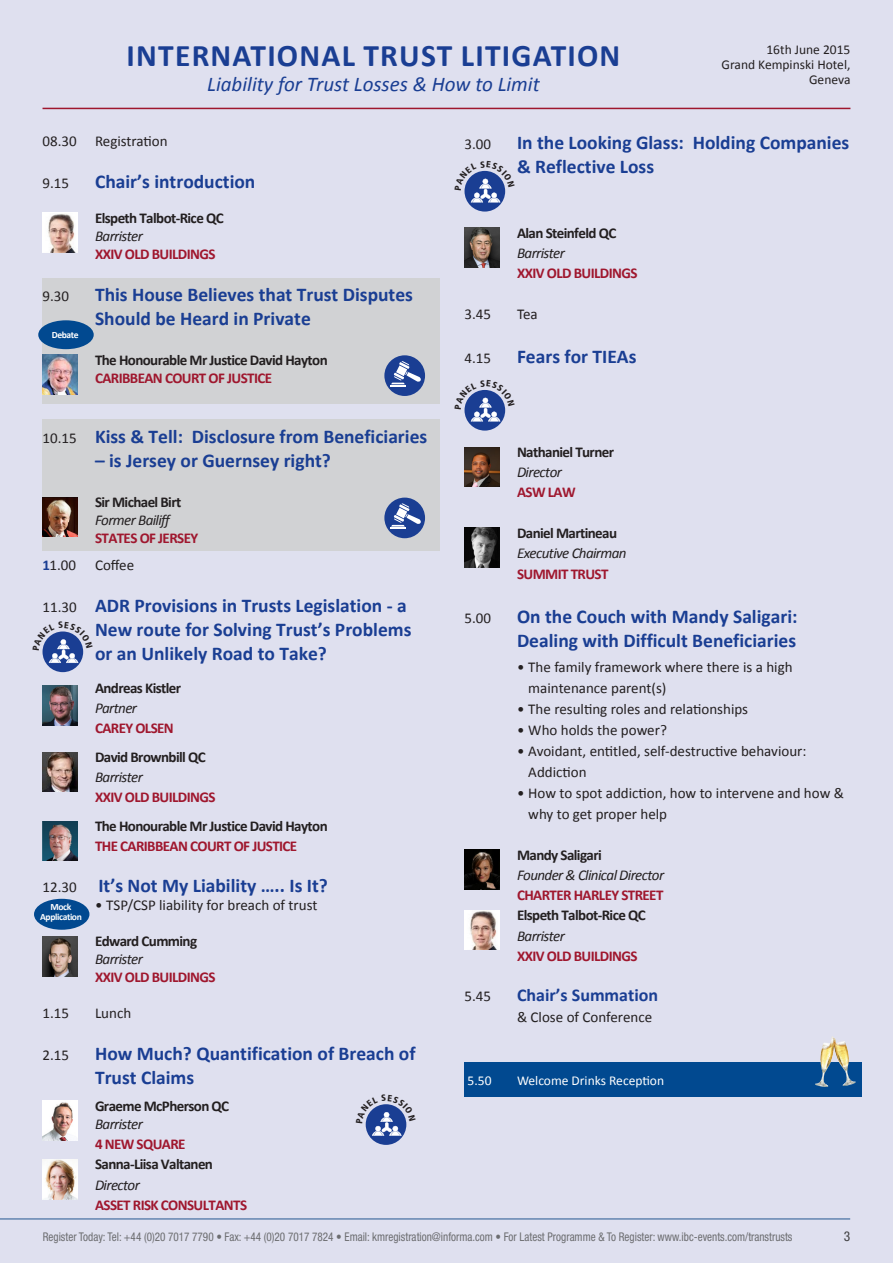
<style>
.page{position:relative;width:893px;height:1263px;background:#dfe0ef}
.page>*{position:absolute;margin:0;border:0;box-sizing:border-box;transform-origin:0 0}
.t1{font:700 31.5px "Calibri";letter-spacing:.04em;color:#1a3e93}
.t2{font:italic 21px "Calibri";color:#1a3e93}
.letzte_zeile{font:700 19.5px/24px "Calibri";color:#1a3e93}
.t3{font:700 18px "Calibri";color:#1a3e93}
.letzte_zeile-2{font:15px/21px "Calibri";color:#231f20}
.letzte_zeile-3{font:700 15px/20.2px "Calibri";letter-spacing:-.04em;color:#231f20}
.letzte_zeile-4{font:700 15px/18px "Calibri";letter-spacing:-.04em;color:#9f172e}
.letzte_zeile-5{font:italic 15px/20.2px "Calibri";letter-spacing:-.04em;color:#231f20}
.t4{font:13.5px/15px "Calibri";color:#231f20;text-align:right}
.t5{font:13.5px "Calibri";color:#fff}
.t6{font:condensed 13.5px "Helvetica Neue";color:#3e3e3f}
.t7{font:condensed 12px "Helvetica Neue";color:#6c6d70;scale:.93 1}
.t8{font:700 9.6px/9.9px "Calibri";letter-spacing:-.04em;color:#fff;text-align:center}
.s1{font-weight:400;font-size:15px;color:#231f20}
.s2{font-weight:700;color:#1a3e93}
.s3{color:#9f172e}
.s4{color:#231f20}
.s5{font-weight:400;font-style:italic;color:#231f20}
.s6{font-weight:400;font-style:italic}
.s7{font-weight:700;font-style:normal}
.s8{font-weight:700;font-style:normal;color:#9f172e}
</style>
<div class="page">
<hr style="left:0;top:1218px;width:850px;height:1px;background:#255890">
<div style="left:43px;top:279px;width:397px;height:125px;background:#d1d2d4"></div>
<div style="left:43px;top:419px;width:397px;height:132px;background:#d1d2d4"></div>
<div style="left:43px;top:212px;width:35px;height:40px;background:#fff"></div>
<img style="left:48px;top:213px;width:27px;height:39px">
<img style="left:43px;top:355px;width:35px;height:39px">
<div style="left:43px;top:497px;width:35px;height:40px;background:#1f0a06"></div>
<img style="left:43px;top:498px;width:35px;height:39px">
<img style="left:43px;top:686px;width:35px;height:39px">
<img style="left:43px;top:752px;width:35px;height:40px">
<img style="left:43px;top:821px;width:35px;height:40px">
<img style="left:43px;top:936px;width:35px;height:40px">
<img style="left:43px;top:1101px;width:35px;height:39px">
<img style="left:43px;top:1159px;width:35px;height:40px">
<img style="left:464px;top:228px;width:36px;height:39px">
<img style="left:464px;top:447px;width:36px;height:39px">
<img style="left:464px;top:528px;width:36px;height:39px">
<img style="left:464px;top:849px;width:36px;height:40px">
<div style="left:464px;top:910px;width:36px;height:40px;background:#fff"></div>
<img style="left:470px;top:911px;width:27px;height:39px">
<div style="left:464px;top:1063px;width:398px;height:34px;background:#014990"></div>
<img style="left:815px;top:1036px;width:40px;height:51px">
<div style="left:38px;top:320px;width:56px;height:29px;background:#014990;border-radius:50%"></div>
<div style="left:384px;top:355px;width:41px;height:41px;background:#1a3e93;border-radius:50%"></div>
<svg style="left:390px;top:361px;width:31px;height:26px"></svg>
<div style="left:384px;top:498px;width:41px;height:40px;background:#1a3e93;border-radius:50%"></div>
<svg style="left:390px;top:503px;width:31px;height:26px"></svg>
<div style="left:34px;top:899px;width:55px;height:31px;background:#014990;border-radius:50%"></div>
<svg style="left:464px;top:171px;width:41px;height:41px"></svg>
<svg style="left:464px;top:390px;width:41px;height:41px"></svg>
<hr style="left:43px;top:108px;width:807px;height:1px;background:#9f172e">
<div style="left:366px;top:1104px;width:40px;height:41px;background:#1a3e93;border-radius:50%"></div>
<div style="left:43px;top:631px;width:40px;height:41px;background:#1a3e93;border-radius:50%"></div>
<svg style="left:464px;top:170px;width:42px;height:32px"></svg>
<svg style="left:464px;top:390px;width:42px;height:31px"></svg>
<svg style="left:365px;top:1104px;width:42px;height:32px"></svg>
<svg style="left:42px;top:631px;width:42px;height:32px"></svg>
<p class="t1" style="left:127px;top:36px;width:495px">INTERNATIONAL TRUST LITIGATION</p>
<p class="t2" style="left:207px;top:70px;width:334px">Liability for Trust Losses &amp; How to Limit</p>
<p class="t4" style="left:722px;top:42px;width:130px">16th June 2015<br>Grand Kempinski Hotel,<br>Geneva</p>
<p class="letzte_zeile-2" style="left:43px;top:130px;width:127px">08.30 Registration</p>
<p class="letzte_zeile-2" style="left:43px;top:172px;width:28px">9.15</p>
<p class="letzte_zeile" style="left:95px;top:169px;width:162px">Chair’s introduction</p>
<p class="letzte_zeile-3" style="left:95px;top:207px;width:130px">Elspeth Talbot-Rice QC</p>
<p class="letzte_zeile-5" style="left:95px;top:225px;width:49px">Barrister</p>
<p class="letzte_zeile-4" style="left:95px;top:245px;width:122px">XXIV OLD BUILDINGS</p>
<p class="letzte_zeile-2" style="left:43px;top:285px;width:28px">9.30</p>
<p class="letzte_zeile" style="left:95px;top:282px;width:319px">This House Believes that Trust Disputes<br>Should be Heard in Private</p>
<p class="letzte_zeile-3" style="left:95px;top:350px;width:234px">The Honourable Mr Justice David Hayton</p>
<p class="letzte_zeile-4" style="left:95px;top:369px;width:179px">CARIBBEAN COURT OF JUSTICE</p>
<p class="t8" style="left:52px;top:330px;width:28px">Debate</p>
<p class="letzte_zeile" style="left:43px;top:424px;width:386px"><span class="s1">10.15</span> Kiss &amp; Tell: Disclosure from Beneficiaries</p>
<p class="letzte_zeile" style="left:95px;top:448px;width:237px">– is Jersey or Guernsey right?</p>
<p class="letzte_zeile-3" style="left:95px;top:492px;width:88px">Sir Michael Birt</p>
<p class="letzte_zeile-5" style="left:95px;top:509px;width:76px">Former Bailiff</p>
<p class="letzte_zeile-4" style="left:95px;top:529px;width:105px">STATES OF JERSEY</p>
<p class="letzte_zeile-2" style="left:43px;top:554px;width:35px"><span class="s2">1</span>1.00</p>
<p class="letzte_zeile-2" style="left:95px;top:554px;width:41px">Coffee</p>
<p class="letzte_zeile" style="left:95px;top:593px;width:318px;text-indent:-53px"><span class="s1">11.30</span> ADR Provisions in Trusts Legislation - a<br>New route for Solving Trust’s Problems or an Unlikely Road to Take?</p>
<p class="letzte_zeile-3" style="left:95px;top:677px;width:88px">Andreas Kistler</p>
<p class="letzte_zeile-5" style="left:95px;top:697px;width:44px">Partner</p>
<p class="letzte_zeile-4" style="left:95px;top:719px;width:80px">CAREY OLSEN</p>
<p class="letzte_zeile-3" style="left:95px;top:747px;width:112px">David Brownbill QC</p>
<p class="letzte_zeile-5" style="left:95px;top:766px;width:49px">Barrister</p>
<p class="letzte_zeile-4" style="left:95px;top:788px;width:122px">XXIV OLD BUILDINGS</p>
<p class="letzte_zeile-3" style="left:95px;top:816px;width:234px">The Honourable Mr Justice David Hayton<br><span class="s3">THE CARIBBEAN COURT OF JUSTICE</span></p>
<p class="letzte_zeile" style="left:43px;top:874px;width:287px"><span class="s1">12.30</span> It’s Not My Liability ….. Is It?</p>
<p class="letzte_zeile-2" style="left:95px;top:895px;width:224px">• TSP/CSP liability for breach of trust</p>
<p class="letzte_zeile-4" style="left:95px;top:932px;width:122px"><span class="s4">Edward Cumming<br></span><span class="s5">Barrister<br></span>XXIV OLD BUILDINGS</p>
<p class="letzte_zeile-2" style="left:43px;top:1003px;width:28px">1.15</p>
<p class="letzte_zeile-2" style="left:95px;top:1003px;width:38px">Lunch</p>
<p class="letzte_zeile-2" style="left:43px;top:1045px;width:28px">2.15</p>
<p class="letzte_zeile" style="left:95px;top:1042px;width:322px">How Much? Quantification of Breach of<br>Trust Claims</p>
<p class="letzte_zeile-3" style="left:95px;top:1097px;width:136px;line-height:18px">Graeme McPherson QC<br><span class="s6">Barrister</span></p>
<p class="letzte_zeile-4" style="left:95px;top:1135px;width:92px">4 NEW SQUARE</p>
<p class="letzte_zeile-3" style="left:95px;top:1154px;width:119px">Sanna-Liisa Valtanen</p>
<p class="letzte_zeile-5" style="left:95px;top:1174px;width:46px">Director</p>
<p class="letzte_zeile-4" style="left:95px;top:1196px;width:154px">ASSET RISK CONSULTANTS</p>
<p class="t8" style="left:40px;top:901px;width:43px">Mock<br>Application</p>
<p class="letzte_zeile-2" style="left:464px;top:133px;width:28px">3.00</p>
<p class="letzte_zeile" style="left:517px;top:130px;width:334px">In the Looking Glass: Holding Companies &amp; Reflective Loss</p>
<p class="letzte_zeile-4" style="left:517px;top:223px;width:122px;line-height:20.2px"><span class="s4">Alan Steinfeld QC<br></span><span class="s5">Barrister<br></span>XXIV OLD BUILDINGS</p>
<p class="letzte_zeile-2" style="left:464px;top:303px;width:28px">3.45</p>
<p class="letzte_zeile-2" style="left:517px;top:303px;width:22px">Tea</p>
<p class="letzte_zeile-2" style="left:464px;top:348px;width:28px">4.15</p>
<p class="letzte_zeile" style="left:517px;top:345px;width:121px">Fears for TIEAs</p>
<p class="letzte_zeile-3" style="left:517px;top:442px;width:99px">Nathaniel Turner<br><span class="s6">Director<br></span><span class="s3">ASW LAW</span></p>
<p class="letzte_zeile-3" style="left:517px;top:523px;width:102px">Daniel Martineau</p>
<p class="letzte_zeile-5" style="left:517px;top:543px;width:111px">Executive Chairman</p>
<p class="letzte_zeile-4" style="left:517px;top:564px;width:93px">SUMMIT TRUST</p>
<p class="letzte_zeile-2" style="left:464px;top:607px;width:28px">5.00</p>
<p class="letzte_zeile" style="left:517px;top:604px;width:282px">On the Couch with Mandy Saligari:<br>Dealing with Difficult Beneficiaries</p>
<p class="letzte_zeile-2" style="left:528px;top:656px;width:266px;text-indent:-11px">• The family framework where there is a high maintenance parent(s)</p>
<p class="letzte_zeile-2" style="left:517px;top:698px;width:233px">• The resulting roles and relationships</p>
<p class="letzte_zeile-2" style="left:517px;top:719px;width:151px">• Who holds the power?</p>
<p class="letzte_zeile-2" style="left:528px;top:740px;width:280px;text-indent:-11px">• Avoidant, entitled, self-destructive behaviour:<br>Addiction</p>
<p class="letzte_zeile-2" style="left:528px;top:782px;width:317px;text-indent:-11px">• How to spot addiction, how to intervene and how &amp; why to get proper help</p>
<p class="letzte_zeile-5" style="left:517px;top:844px;width:149px"><span class="s7">Mandy Saligari<br></span>Founder &amp; Clinical Director<br><span class="s8">CHARTER HARLEY STREET</span></p>
<p class="letzte_zeile-3" style="left:517px;top:905px;width:130px">Elspeth Talbot-Rice QC</p>
<p class="letzte_zeile-5" style="left:517px;top:925px;width:49px">Barrister</p>
<p class="letzte_zeile-4" style="left:517px;top:947px;width:122px">XXIV OLD BUILDINGS</p>
<p class="letzte_zeile-2" style="left:464px;top:986px;width:28px">5.45</p>
<p class="t3" style="left:517px;top:984px;width:143px">Chair’s Summation</p>
<p class="letzte_zeile-2" style="left:517px;top:1006px;width:137px">&amp; Close of Conference</p>
<p class="t5" style="left:468px;top:1072px;width:25px">5.50</p>
<p class="t5" style="left:517px;top:1072px;width:149px">Welcome Drinks Reception</p>
<p class="t7" style="left:43px;top:1230px;width:808px">Register Today: Tel: +44 (0)20 7017 7790 • Fax: +44 (0)20 7017 7824 • Email: kmregistration@informa.com • For Latest Programme &amp; To Register: www.ibc-events.com/transtrusts</p>
<p class="t6" style="left:844px;top:1229px;width:8px">3</p>
</div>
